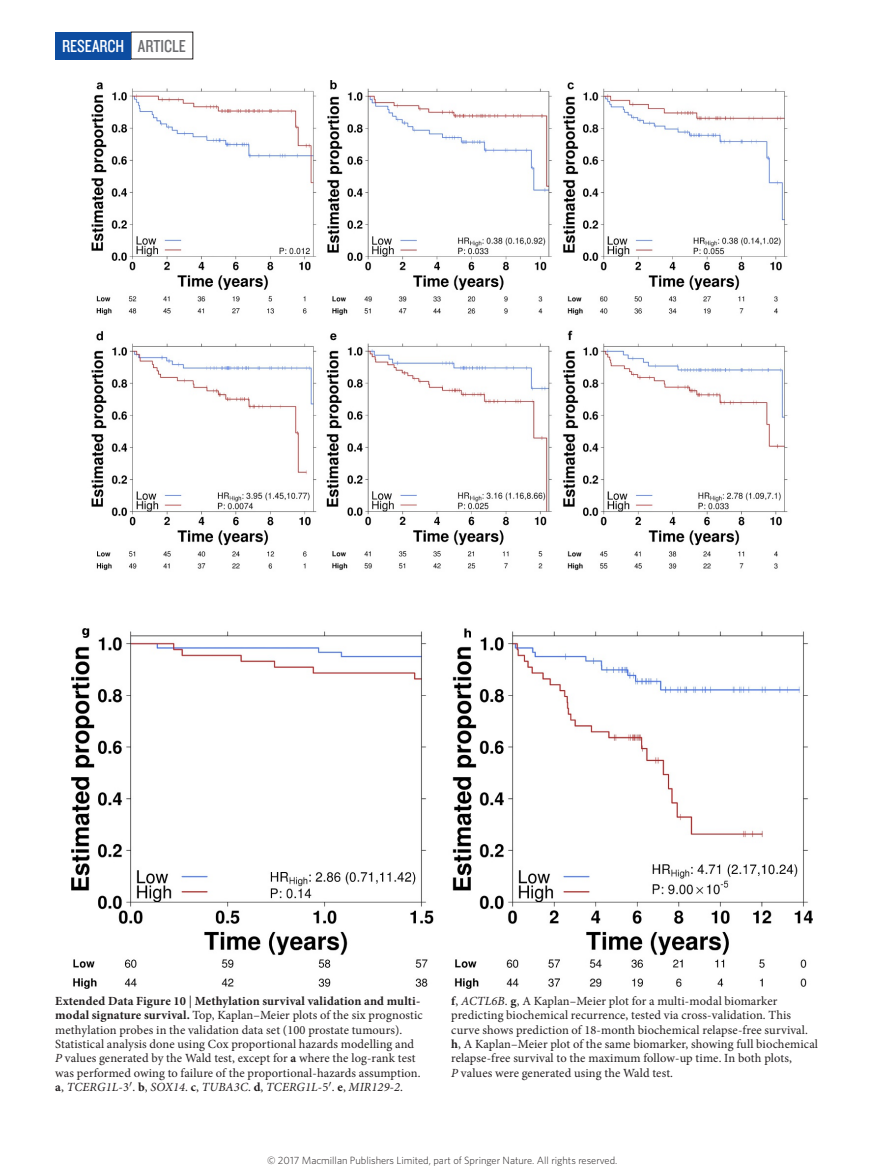
<style>
.page{position:relative;width:893px;height:1174px;background:#fff}
.page>*{position:absolute;margin:0;border:0;box-sizing:border-box;transform-origin:0 0}
.t1{font:18px "Knockout 29 Junior Ltweight";color:#fff}
.t2{font:12.45px/14.2px "Minion Pro";letter-spacing:.01em;color:#231f20}
.t3{font:300 10.5px "Whitney";color:#231f20}
.s1{color:#6c6d70}
.s2{font-weight:700}
.s3{font-style:italic}
</style>
<div class="page">
<div style="left:55px;top:32px;width:76px;height:27px;background:#0d4da1"></div>
<img style="left:72px;top:81px;width:741px;height:907px">
<h1 class="t1" style="left:62px;top:34px;width:125px">RESEARCH <span class="s1">ARTICLE</span></h1>
<p class="t2" style="left:55px;top:994px;width:369px"><span class="s2">Extended Data Figure 10</span> | <span class="s2">Methylation survival validation and multi&shy;modal signature survival.</span> Top, Kaplan–Meier plots of the six prognostic methylation probes in the validation data set (100 prostate tumours).<br>Statistical analysis done using Cox proportional hazards modelling and <span class="s3">P</span> values generated by the Wald test, except for <span class="s2">a</span> where the log-rank test was performed owing to failure of the proportional-hazards assumption. <span class="s2">a</span>, <span class="s3">TCERG1L</span>-3 . <span class="s2">b</span>, <span class="s3">SOX14</span>. <span class="s2">c</span>, <span class="s3">TUBA3C</span>. <span class="s2">d</span>, <span class="s3">TCERG1L</span>-5 . <span class="s2">e</span>, <span class="s3">MIR129-2</span>.</p>
<p class="t2" style="left:451px;top:994px;width:368px"><span class="s2">f</span>, <span class="s3">ACTL6B</span>. <span class="s2">g</span>, A Kaplan–Meier plot for a multi-modal biomarker predicting biochemical recurrence, tested via cross-validation. This curve shows prediction of 18-month biochemical relapse-free survival. <span class="s2">h</span>, A Kaplan–Meier plot of the same biomarker, showing full biochemical relapse-free survival to the maximum follow-up time. In both plots,<br><span class="s3">P</span> values were generated using the Wald test.</p>
<p class="t3" style="left:267px;top:1153px;width:352px">© 2017 Macmillan Publishers Limited, part of Springer Nature. All rights reserved.</p>
</div>
